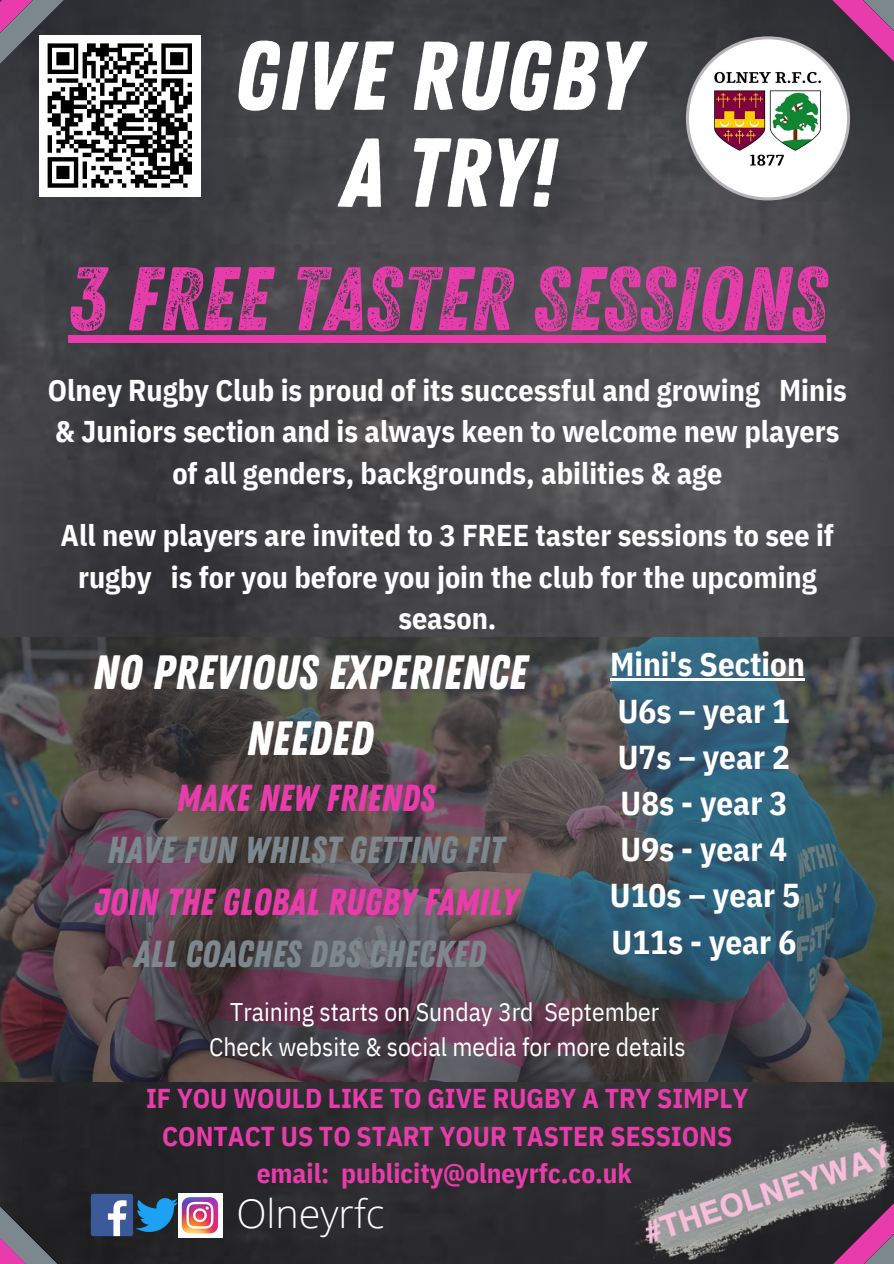
<style>
.page{position:relative;width:894px;height:1264px;background:#fff}
.page>*{position:absolute;margin:0;border:0;box-sizing:border-box;transform-origin:0 0}
.t1{font:97.5px "Zing Rust Base";color:#fff}
.t2{font:90px "Zing Rust G2 Base";color:#e93cac}
.t3{font:48px/66.4px "Zing Rust Base";color:#fff;text-align:center}
.t4{font:300 39.45px "Open Sans";color:#fff}
.t5{font:37.5px "Zing Rust Base";color:#7c878e}
.t6{font:37.5px "Zing Rust Base";color:#e93cac}
.t7{font:700 33px "IBM Plex Sans Cond";color:#fff}
.t8{font:700 30px/41.7px "IBM Plex Sans Cond";color:#fff;text-align:center}
.t9{font:700 27.15px/37.8px "IBM Plex Sans Cond";color:#e93cac;text-align:center}
.t10{font:25.5px "IBM Plex Sans Cond";color:#fff}
</style>
<div class="page">
<img style="left:0;top:0;width:893px;height:1263px">
<img style="left:0;top:637px;width:893px;height:444px">
<svg style="left:685px;top:0;width:208px;height:200px"></svg>
<svg style="left:0;top:1135px;width:146px;height:128px"></svg>
<img style="left:89px;top:1192px;width:45px;height:45px">
<img style="left:134px;top:1195px;width:45px;height:39px">
<img style="left:179px;top:1193px;width:44px;height:44px">
<img style="left:623px;top:1112px;width:270px;height:151px">
<div style="left:68px;top:335px;width:757px;height:8px;background:#e93cac"></div>
<hr style="left:609px;top:678px;width:195px;height:3px;background:#fff">
<div style="left:39px;top:35px;width:162px;height:161px;background:#fff"></div>
<svg style="left:0;top:0;width:196px;height:190px"></svg>
<p class="t1" style="left:234px;top:19px;width:406px">GIVE RUGBY</p>
<p class="t1" style="left:340px;top:116px;width:216px">A TRY!</p>
<p class="t2" style="left:68px;top:247px;width:758px">3 FREE TASTER SESSIONS</p>
<p class="t8" style="left:48px;top:368px;width:800px">Olney Rugby Club is proud of its successful and growing Minis &amp; Juniors section and is always keen to welcome new players of all genders, backgrounds, abilities &amp; age</p>
<p class="t8" style="left:61px;top:513px;width:774px">All new players are invited to 3 FREE taster sessions to see if rugby is for you before you join the club for the upcoming season.</p>
<p class="t3" style="left:93px;top:640px;width:435px">NO PREVIOUS EXPERIENCE<br>NEEDED</p>
<p class="t6" style="left:176px;top:776px;width:260px">MAKE NEW FRIENDS</p>
<p class="t5" style="left:107px;top:828px;width:398px">HAVE FUN WHILST GETTING FIT</p>
<p class="t6" style="left:93px;top:880px;width:426px">JOIN THE GLOBAL RUGBY FAMILY</p>
<p class="t5" style="left:134px;top:931px;width:353px">ALL COACHES DBS CHECKED</p>
<p class="t7" style="left:609px;top:642px;width:196px">Mini's Section</p>
<p class="t7" style="left:617px;top:688px;width:174px">U6s – year 1</p>
<p class="t7" style="left:617px;top:735px;width:174px">U7s – year 2</p>
<p class="t7" style="left:620px;top:781px;width:168px">U8s - year 3</p>
<p class="t7" style="left:620px;top:827px;width:168px">U9s - year 4</p>
<p class="t7" style="left:609px;top:873px;width:192px">U10s – year 5</p>
<p class="t7" style="left:611px;top:919px;width:186px">U11s - year 6</p>
<p class="t10" style="left:230px;top:995px;width:430px">Training starts on Sunday 3rd September</p>
<p class="t10" style="left:209px;top:1030px;width:478px">Check website &amp; social media for more details</p>
<p class="t9" style="left:146px;top:1078px;width:603px">IF YOU WOULD LIKE TO GIVE RUGBY A TRY SIMPLY<br>CONTACT US TO START YOUR TASTER SESSIONS email: publicity@olneyrfc.co.uk</p>
<p class="t4" style="left:236px;top:1185px;width:150px">Olneyrfc</p>
</div>
